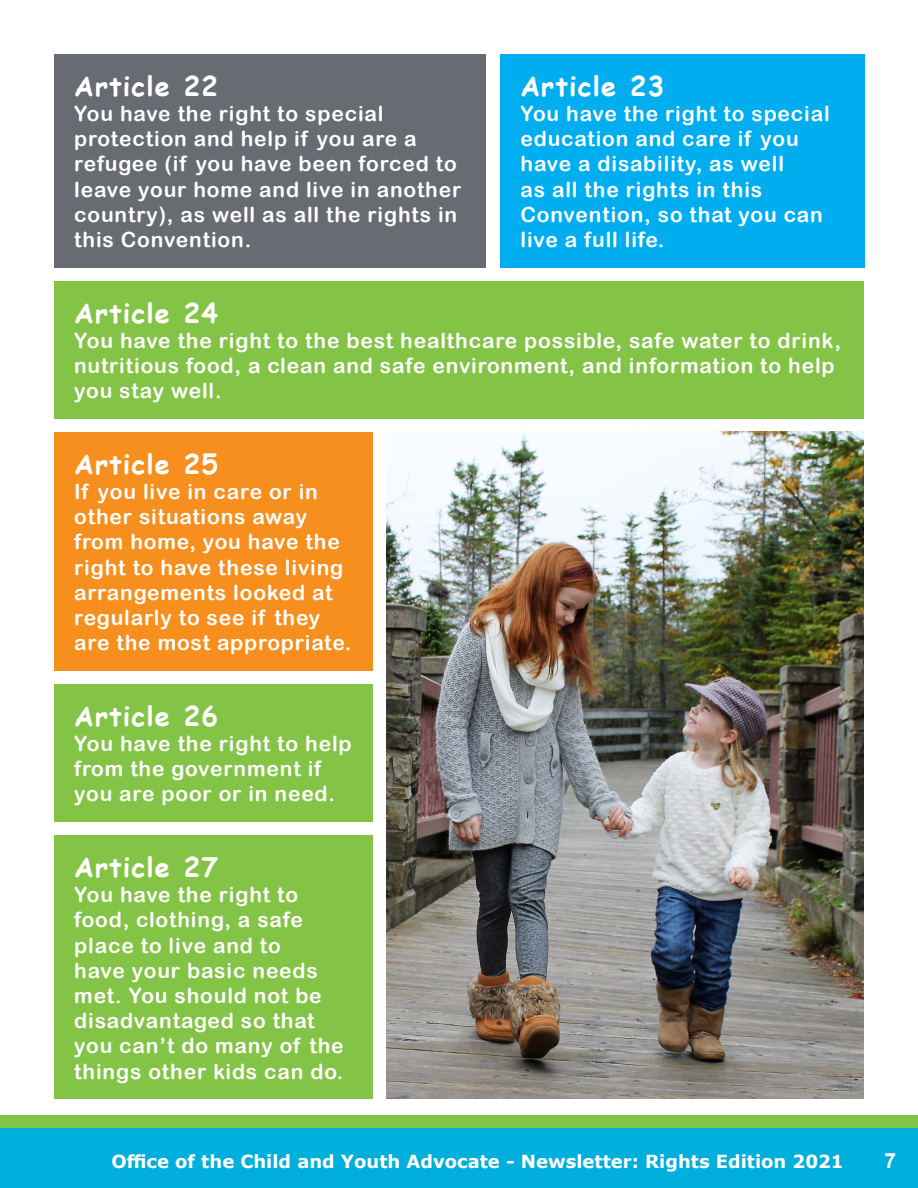
<style>
.page{position:relative;width:918px;height:1188px;background:#fff}
.page>*{position:absolute;margin:0;border:0;box-sizing:border-box;transform-origin:0 0}
.t1{font:700 27px "Comic Sans MS";letter-spacing:.04em;color:#fff}
.t2{font:21px/25.2px "Arial Rounded MT Bold";letter-spacing:.04em;color:#fff}
.t3{font:700 21px "Arial";color:#fff}
.t4{font:700 18px "Verdana";color:#fff}
</style>
<div class="page">
<div style="left:0;top:1115px;width:918px;height:37px;background:#83c447"></div>
<div style="left:0;top:1128px;width:918px;height:60px;background:#00afdb"></div>
<div style="left:500px;top:54px;width:365px;height:213px;background:#00aeef"></div>
<div style="left:54px;top:54px;width:432px;height:213px;background:#696b73"></div>
<div style="left:54px;top:684px;width:319px;height:138px;background:#83c447"></div>
<div style="left:54px;top:835px;width:319px;height:264px;background:#83c447"></div>
<div style="left:54px;top:432px;width:319px;height:238px;background:#f68f1e"></div>
<div style="left:54px;top:281px;width:810px;height:137px;background:#83c447"></div>
<img style="left:386px;top:432px;width:478px;height:667px">
<p class="t1" style="left:74px;top:66px;width:145px">Article 22</p>
<p class="t2" style="left:74px;top:101px;width:389px">You have the right to special protection and help if you are a refugee (if you have been forced to leave your home and live in another country), as well as all the rights in this Convention.</p>
<p class="t1" style="left:520px;top:66px;width:145px">Article 23</p>
<p class="t2" style="left:520px;top:101px;width:311px">You have the right to special education and care if you have a disability, as well<br>as all the rights in this<br>Convention, so that you can live a full life.</p>
<p class="t1" style="left:74px;top:293px;width:145px">Article 24</p>
<p class="t2" style="left:74px;top:328px;width:768px">You have the right to the best healthcare possible, safe water to drink, nutritious food, a clean and safe environment, and information to help you stay well.</p>
<p class="t1" style="left:74px;top:444px;width:145px">Article 25</p>
<p class="t2" style="left:74px;top:479px;width:279px">If you live in care or in other situations away from home, you have the right to have these living arrangements looked at regularly to see if they are the most appropriate.</p>
<p class="t1" style="left:74px;top:696px;width:145px">Article 26</p>
<p class="t2" style="left:74px;top:731px;width:279px">You have the right to help from the government if you are poor or in need.</p>
<p class="t1" style="left:74px;top:847px;width:145px">Article 27</p>
<p class="t2" style="left:74px;top:882px;width:271px">You have the right to food, clothing, a safe place to live and to<br>have your basic needs met. You should not be disadvantaged so that you can’t do many of the things other kids can do.</p>
<p class="t4" style="left:111px;top:1149px;width:734px">Office of the Child and Youth Advocate - Newsletter: Rights Edition 2021</p>
<p class="t3" style="left:884px;top:1146px;width:13px">7</p>
</div>
